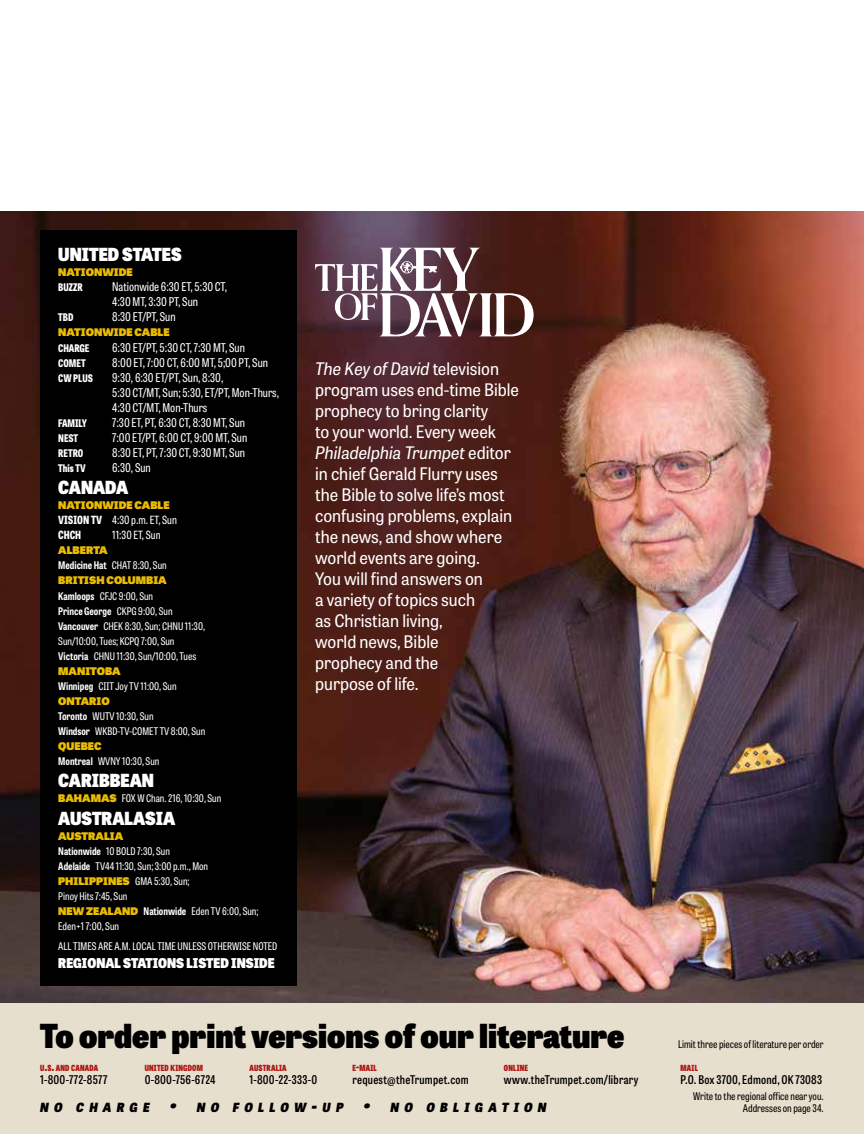
<style>
.page{position:relative;width:864px;height:1134px;background:#fff}
.page>*{position:absolute;margin:0;border:0;box-sizing:border-box;transform-origin:0 0}
.t1{font:800 33px "Tablet Gothic Narrow";color:#000}
.t2{font:800 18px "Tablet Gothic Narrow";color:#fff}
.t3{font:17.25px/21px "Tablet Gothic Narrow";color:#fff}
.t4{font:800 13.5px "Tablet Gothic Narrow";color:#fff}
.t5{font:italic 800 12.6px "Tablet Gothic Narrow";letter-spacing:.425em;color:#000}
.t6{font:12px/15px "Tablet Gothic Condensed";color:#fff}
.t7{font:600 12px "Tablet Gothic Condensed";letter-spacing:.02em;color:#000}
.t8{font:11.25px/15px "Tablet Gothic Condensed";color:#fff}
.t9{font:10.5px/15px "Tablet Gothic Condensed";color:#fff}
.t10{font:800 10.5px "Tablet Gothic Wide";color:#ebbc00}
.t11{font:10.5px "Tablet Gothic Condensed";color:#000}
.t12{font:800 10.5px "Tablet Gothic Condensed";color:#fff}
.t13{font:800 8.4px "Tablet Gothic Condensed";letter-spacing:.025em;color:#ae1613}
.s1{font-weight:800}
.s2{font-weight:700}
.s3{font-family:"Tablet Gothic Wide";font-weight:800;color:#ebbc00}
.s4{font-style:italic}
.s5{font-size:12px}
.s6{font-size:18px}
</style>
<div class="page">
<img style="left:0;top:212px;width:864px;height:792px">
<div style="left:0;top:1004px;width:864px;height:130px;background:#e6dfcd"></div>
<svg style="left:315px;top:248px;width:219px;height:88px"></svg>
<div style="left:40px;top:230px;width:257px;height:756px;background:#000"></div>
<h2 class="t2" style="left:58px;top:241px;width:125px">UNITED STATES</h2>
<p class="t10" style="left:58px;top:264px;width:76px">NATIONWIDE</p>
<p class="t12" style="left:58px;top:279px;width:26px">BUZZR</p>
<p class="t6" style="left:112px;top:279px;width:116px">Nationwide 6:30 ET, 5:30 CT,<br>4:30 MT, 3:30 PT, Sun</p>
<p class="t12" style="left:58px;top:310px;width:17px">TBD</p>
<p class="t6" style="left:112px;top:309px;width:65px">8:30 ET/PT, Sun</p>
<p class="t10" style="left:58px;top:324px;width:113px">NATIONWIDE CABLE</p>
<p class="t12" style="left:58px;top:340px;width:33px">CHARGE</p>
<p class="t6" style="left:112px;top:339px;width:134px">6:30 ET/PT, 5:30 CT, 7:30 MT, Sun</p>
<p class="t12" style="left:58px;top:355px;width:29px">COMET</p>
<p class="t6" style="left:112px;top:354px;width:157px">8:00 ET, 7:00 CT, 6:00 MT, 5;00 PT, Sun</p>
<p class="t12" style="left:58px;top:370px;width:36px">CW PLUS</p>
<p class="t6" style="left:112px;top:369px;width:168px">9:30, 6:30 ET/PT, Sun, 8:30,<br>5:30 CT/MT, Sun; 5:30, ET/PT, Mon-Thurs,<br>4:30 CT/MT, Mon-Thurs</p>
<p class="t12" style="left:58px;top:415px;width:30px">FAMILY</p>
<p class="t6" style="left:112px;top:414px;width:134px">7:30 ET, PT, 6:30 CT, 8:30 MT, Sun</p>
<p class="t12" style="left:58px;top:430px;width:21px">NEST</p>
<p class="t6" style="left:112px;top:429px;width:136px">7:00 ET/PT, 6:00 CT, 9:00 MT, Sun</p>
<p class="t12" style="left:58px;top:445px;width:26px">RETRO</p>
<p class="t6" style="left:112px;top:444px;width:134px">8:30 ET, PT, 7:30 CT, 9:30 MT, Sun</p>
<p class="t12" style="left:58px;top:460px;width:29px">This TV</p>
<p class="t6" style="left:112px;top:459px;width:40px">6:30, Sun</p>
<h2 class="t2" style="left:58px;top:474px;width:71px">CANADA</h2>
<p class="t10" style="left:58px;top:497px;width:113px">NATIONWIDE CABLE</p>
<p class="t8" style="left:58px;top:512px;width:120px"><span class="s1">VISION TV</span> 4:30 p.m. ET, Sun<br><span class="s1">CHCH</span></p>
<p class="t8" style="left:112px;top:527px;width:50px">11:30 ET, Sun</p>
<p class="t10" style="left:58px;top:542px;width:51px">ALBERTA</p>
<p class="t9" style="left:58px;top:558px;width:110px"><span class="s2">Medicine Hat</span> CHAT 8:30, Sun</p>
<p class="t10" style="left:58px;top:572px;width:110px">BRITISH COLUMBIA</p>
<p class="t9" style="left:58px;top:588px;width:148px"><span class="s2">Kamloops</span> CFJC 9:00, Sun<br><span class="s2">Prince George</span> CKPG 9:00, Sun<br><span class="s2">Vancouver</span> CHEK 8:30, Sun; CHNU 11:30,<br>Sun/10:00, Tues; KCPQ 7:00, Sun<br><span class="s2">Victoria</span> CHNU 11:30, Sun/10:00, Tues</p>
<p class="t10" style="left:58px;top:663px;width:64px">MANITOBA</p>
<p class="t9" style="left:58px;top:678px;width:120px"><span class="s2">Winnipeg</span> CIIT Joy TV 11:00, Sun</p>
<p class="t10" style="left:58px;top:693px;width:53px">ONTARIO</p>
<p class="t9" style="left:58px;top:708px;width:149px"><span class="s2">Toronto</span> WUTV 10:30, Sun<br><span class="s2">Windsor</span> WKBD-TV-COMET TV 8:00, Sun</p>
<p class="t10" style="left:58px;top:738px;width:45px">QUEBEC</p>
<p class="t9" style="left:58px;top:753px;width:103px"><span class="s2">Montreal</span> WVNY 10:30, Sun</p>
<h2 class="t2" style="left:58px;top:767px;width:97px">CARIBBEAN</h2>
<p class="t9" style="left:58px;top:791px;width:165px"><span class="s3">BAHAMAS</span> FOX W Chan. 216, 10:30, Sun</p>
<h2 class="t2" style="left:58px;top:805px;width:119px">AUSTRALASIA</h2>
<p class="t10" style="left:58px;top:828px;width:67px">AUSTRALIA</p>
<p class="t9" style="left:58px;top:843px;width:202px"><span class="s2">Nationwide</span> 10 BOLD 7:30, Sun<br><span class="s2">Adelaide</span> TV44 11:30, Sun; 3:00 p.m., Mon<br><span class="s3">PHILIPPINES</span> GMA 5:30, Sun;<br>Pinoy Hits 7:45, Sun<br><span class="s3">NEW ZEALAND</span> <span class="s2">Nationwide</span> Eden TV 6:00, Sun;<br>Eden+1 7:00, Sun</p>
<p class="t9" style="left:58px;top:938px;width:221px">ALL TIMES ARE A.M. LOCAL TIME UNLESS OTHERWISE NOTED</p>
<p class="t4" style="left:58px;top:953px;width:218px">REGIONAL STATIONS LISTED INSIDE</p>
<p class="t3" style="left:315px;top:358px;width:206px"><span class="s4">The Key of David</span> television program uses end-time Bible prophecy to bring clarity<br>to your world. Every week<br><span class="s4">Philadelphia Trumpet</span> editor in chief Gerald Flurry uses the Bible to solve life’s most confusing problems, explain the news, and show where world events are going.<br>You will find answers on<br>a variety of topics such<br>as Christian living,<br>world news, Bible<br>prophecy and the<br>purpose of life.</p>
<h1 class="t1" style="left:40px;top:1011px;width:586px">To order print versions of our literature</h1>
<p class="t13" style="left:40px;top:1061px;width:60px">U<span class="s5">.</span>S<span class="s5">.</span> AND CANADA</p>
<p class="t7" style="left:40px;top:1072px;width:69px">1-800-772-8577</p>
<p class="t13" style="left:145px;top:1061px;width:60px">UNITED KINGDOM</p>
<p class="t7" style="left:145px;top:1072px;width:72px">0-800-756-6724</p>
<p class="t13" style="left:250px;top:1061px;width:39px">AUSTRALIA</p>
<p class="t7" style="left:250px;top:1072px;width:69px">1-800-22-333-0</p>
<p class="t13" style="left:353px;top:1061px;width:26px">E<span class="s5">-</span>MAIL</p>
<p class="t7" style="left:353px;top:1072px;width:118px">request@theTrumpet.com</p>
<p class="t13" style="left:504px;top:1061px;width:26px">ONLINE</p>
<p class="t7" style="left:504px;top:1072px;width:136px">www.theTrumpet.com/library</p>
<p class="t11" style="left:678px;top:1037px;width:147px">Limit three pieces of literature per order</p>
<p class="t13" style="left:681px;top:1061px;width:19px">MAIL</p>
<p class="t7" style="left:681px;top:1072px;width:143px">P.O. Box 3700, Edmond, OK 73083</p>
<p class="t11" style="left:693px;top:1089px;width:132px">Write to the regional office near you.</p>
<p class="t5" style="left:40px;top:1098px;width:508px">NO CHARGE <span class="s6">•</span> NO FOLLOW<span class="s6">-</span>UP <span class="s6">•</span> NO OBLIGATION</p>
<p class="t11" style="left:743px;top:1101px;width:82px">Addresses on page 34.</p>
</div>
